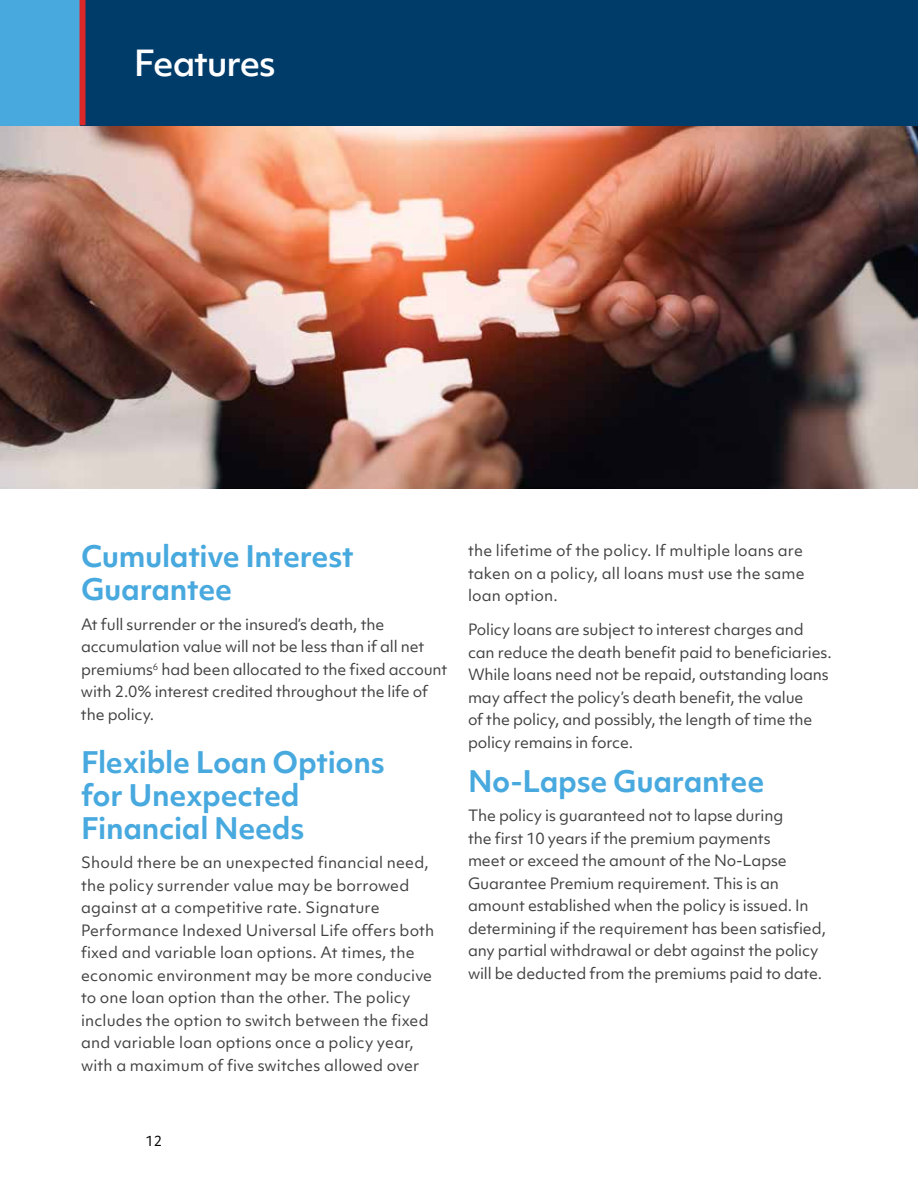
<style>
.page{position:relative;width:918px;height:1188px;background:#fff}
.page>*{position:absolute;margin:0;border:0;box-sizing:border-box;transform-origin:0 0}
.t1{font:500 34.5px "Objektiv Mk 1";letter-spacing:-.035em;color:#fff}
.t2{font:700 28.5px/33px "Objektiv Mk 1";letter-spacing:-.01em;color:#48a9df}
.t3{font:15px/22.5px "Objektiv Mk 1";letter-spacing:-.01em;color:#414042}
.t4{font:15px/22.5px "Objektiv Mk 1";letter-spacing:.01em;color:#414042}
.t5{font:13.5px "Objektiv Mk 1";color:#000}
</style>
<div class="page">
<img style="left:0;top:125px;width:918px;height:363px">
<div style="left:0;top:0;width:918px;height:125px;background:#003c6a"></div>
<div style="left:0;top:0;width:80px;height:125px;background:#48a9df"></div>
<div style="left:80px;top:0;width:6px;height:125px;background:#dc2828"></div>
<h1 class="t1" style="left:134px;top:39px;width:143px">Features</h1>
<h2 class="t2" style="left:81px;top:540px;width:275px">Cumulative Interest<br>Guarantee</h2>
<p class="t3" style="left:81px;top:613px;width:368px">At full surrender or the insured’s death, the accumulation value will not be less than if all net premiums<sup>6</sup> had been allocated to the fixed account with 2.0% interest credited throughout the life of the policy.</p>
<h2 class="t2" style="left:81px;top:745px;width:305px">Flexible Loan Options for Unexpected<br>Financial Needs</h2>
<p class="t4" style="left:81px;top:851px;width:355px">Should there be an unexpected financial need, the policy surrender value may be borrowed against at a competitive rate. Signature Performance Indexed Universal Life offers both fixed and variable loan options. At times, the economic environment may be more conducive to one loan option than the other. The policy includes the option to switch between the fixed and variable loan options once a policy year, with a maximum of five switches allowed over</p>
<p class="t4" style="left:468px;top:539px;width:338px">the lifetime of the policy. If multiple loans are taken on a policy, all loans must use the same loan option.</p>
<p class="t3" style="left:468px;top:618px;width:365px">Policy loans are subject to interest charges and can reduce the death benefit paid to beneficiaries.<br>While loans need not be repaid, outstanding loans may affect the policy’s death benefit, the value<br>of the policy, and possibly, the length of time the policy remains in force.</p>
<h2 class="t2" style="left:468px;top:764px;width:298px">No-Lapse Guarantee</h2>
<p class="t3" style="left:468px;top:804px;width:360px">The policy is guaranteed not to lapse during<br>the first 10 years if the premium payments<br>meet or exceed the amount of the No-Lapse Guarantee Premium requirement. This is an amount established when the policy is issued. In determining if the requirement has been satisfied, any partial withdrawal or debt against the policy will be deducted from the premiums paid to date.</p>
<p class="t5" style="left:146px;top:1131px;width:18px">12</p>
</div>
